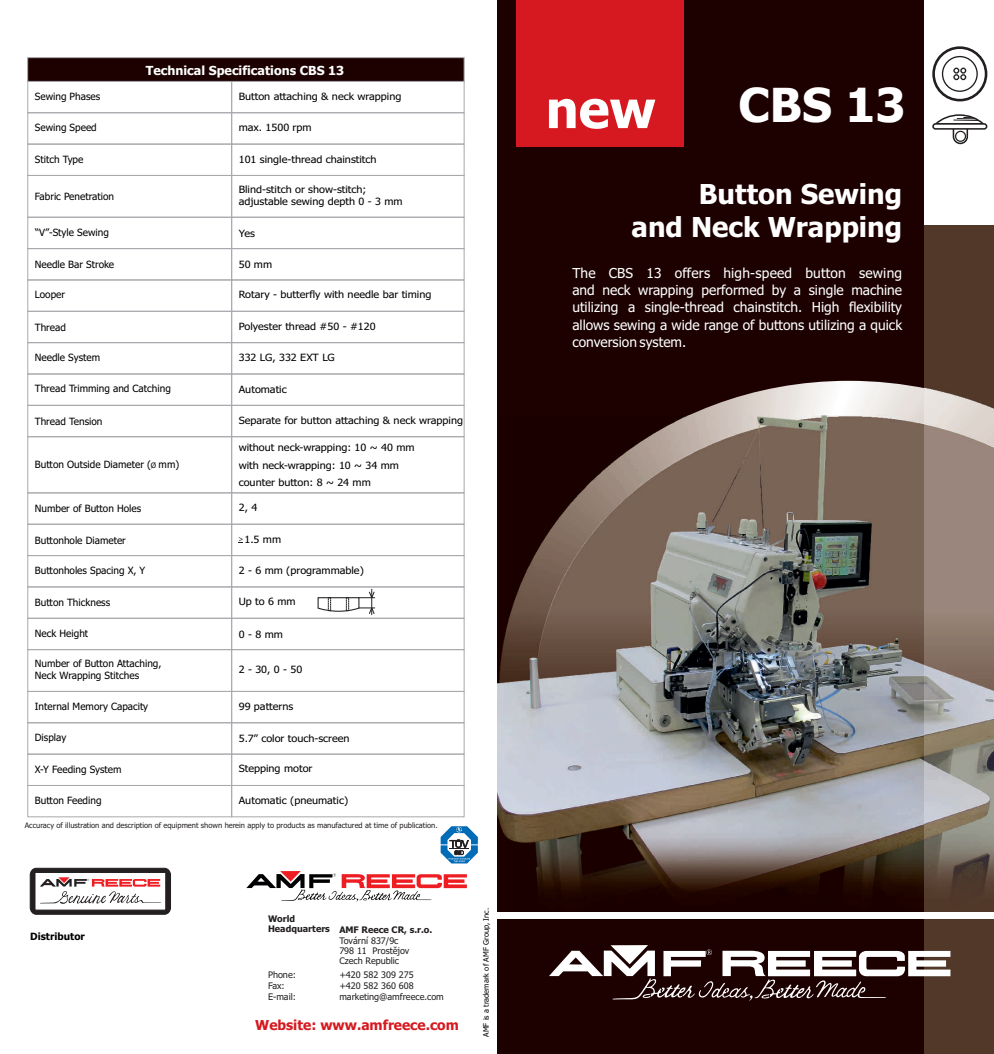
<style>
.page{position:relative;width:994px;height:1054px;background:#fff}
.page>*{position:absolute;margin:0;border:0;box-sizing:border-box;transform-origin:0 0}
.t1{font:700 51.88px "Tahoma";color:#fff}
.t2{font:700 47px "Tahoma";color:#fff}
.t3{font:700 27.5px/33.2px "Tahoma";color:#fff;text-align:right}
.t4{font:13.75px/17.2px "Tahoma";color:#fff;text-align:justify}
.t5{font:700 13.75px "Tahoma";color:#d61920}
.t6{font:700 12.5px "Tahoma";color:#fff}
.t7{font:10px/17.2px "Tahoma";color:#000002;scale:1.08 1}
.t8{font:10px "Tahoma";color:#000002}
.t9{font:700 10px "Tahoma";color:#000002}
.t10{font:9px/10.9px "Tahoma";color:#231f20}
.t11{font:700 9px/10.9px "Tahoma";color:#231f20}
.t12{font:7.5px "Tahoma";color:#231f20}
.t13{font:7.5px "Tahoma";color:#000002}
.s1{font-size:7.5px}
</style>
<div class="page">
<div style="left:497px;top:0;width:497px;height:1053px;background:#1c0100"></div>
<img style="left:692px;top:381px;width:232px;height:33px">
<div style="left:516px;top:0;width:167px;height:147px;background:#d61920"></div>
<div style="left:27px;top:436px;width:205px;height:57px;border:1px solid #a8a9ad"></div>
<div style="left:231px;top:436px;width:233px;height:57px;border:1px solid #a8a9ad"></div>
<div style="left:27px;top:785px;width:205px;height:32px;border:1px solid #a8a9ad"></div>
<div style="left:27px;top:753px;width:205px;height:32px;border:1px solid #a8a9ad"></div>
<div style="left:27px;top:722px;width:205px;height:32px;border:1px solid #a8a9ad"></div>
<div style="left:27px;top:691px;width:205px;height:32px;border:1px solid #a8a9ad"></div>
<div style="left:27px;top:618px;width:205px;height:31px;border:1px solid #a8a9ad"></div>
<div style="left:27px;top:586px;width:205px;height:32px;border:1px solid #a8a9ad"></div>
<div style="left:27px;top:555px;width:205px;height:32px;border:1px solid #a8a9ad"></div>
<div style="left:27px;top:524px;width:205px;height:31px;border:1px solid #a8a9ad"></div>
<div style="left:27px;top:492px;width:205px;height:32px;border:1px solid #a8a9ad"></div>
<div style="left:27px;top:405px;width:205px;height:32px;border:1px solid #a8a9ad"></div>
<div style="left:27px;top:373px;width:205px;height:32px;border:1px solid #a8a9ad"></div>
<div style="left:27px;top:311px;width:205px;height:32px;border:1px solid #a8a9ad"></div>
<div style="left:27px;top:279px;width:205px;height:32px;border:1px solid #a8a9ad"></div>
<div style="left:27px;top:248px;width:205px;height:32px;border:1px solid #a8a9ad"></div>
<div style="left:27px;top:217px;width:205px;height:32px;border:1px solid #a8a9ad"></div>
<div style="left:27px;top:175px;width:205px;height:42px;border:1px solid #a8a9ad"></div>
<div style="left:27px;top:144px;width:205px;height:32px;border:1px solid #a8a9ad"></div>
<div style="left:27px;top:112px;width:205px;height:32px;border:1px solid #a8a9ad"></div>
<div style="left:27px;top:81px;width:205px;height:32px;border:1px solid #a8a9ad"></div>
<div style="left:27px;top:649px;width:205px;height:42px;border:1px solid #a8a9ad"></div>
<div style="left:231px;top:785px;width:233px;height:32px;border:1px solid #a8a9ad"></div>
<div style="left:231px;top:753px;width:233px;height:32px;border:1px solid #a8a9ad"></div>
<div style="left:231px;top:722px;width:233px;height:32px;border:1px solid #a8a9ad"></div>
<div style="left:231px;top:691px;width:233px;height:32px;border:1px solid #a8a9ad"></div>
<div style="left:231px;top:618px;width:233px;height:31px;border:1px solid #a8a9ad"></div>
<div style="left:231px;top:586px;width:233px;height:32px;border:1px solid #a8a9ad"></div>
<div style="left:231px;top:555px;width:233px;height:32px;border:1px solid #a8a9ad"></div>
<div style="left:231px;top:524px;width:233px;height:31px;border:1px solid #a8a9ad"></div>
<div style="left:231px;top:492px;width:233px;height:32px;border:1px solid #a8a9ad"></div>
<div style="left:231px;top:405px;width:233px;height:32px;border:1px solid #a8a9ad"></div>
<div style="left:231px;top:373px;width:233px;height:32px;border:1px solid #a8a9ad"></div>
<div style="left:231px;top:311px;width:233px;height:32px;border:1px solid #a8a9ad"></div>
<div style="left:231px;top:279px;width:233px;height:32px;border:1px solid #a8a9ad"></div>
<div style="left:231px;top:248px;width:233px;height:32px;border:1px solid #a8a9ad"></div>
<div style="left:231px;top:217px;width:233px;height:32px;border:1px solid #a8a9ad"></div>
<div style="left:231px;top:175px;width:233px;height:42px;border:1px solid #a8a9ad"></div>
<div style="left:231px;top:144px;width:233px;height:32px;border:1px solid #a8a9ad"></div>
<div style="left:231px;top:112px;width:233px;height:32px;border:1px solid #a8a9ad"></div>
<div style="left:231px;top:81px;width:233px;height:32px;border:1px solid #a8a9ad"></div>
<div style="left:231px;top:649px;width:233px;height:42px;border:1px solid #a8a9ad"></div>
<div style="left:27px;top:57px;width:437px;height:25px;background:#1c0100;border:1px solid #a8a9ad"></div>
<div style="left:27px;top:342px;width:205px;height:32px;border:1px solid #a8a9ad"></div>
<div style="left:231px;top:342px;width:233px;height:32px;border:1px solid #a8a9ad"></div>
<svg style="left:30px;top:867px;width:141px;height:47px"></svg>
<svg style="left:246px;top:871px;width:221px;height:30px"></svg>
<svg style="left:239px;top:537px;width:4px;height:6px"></svg>
<img style="left:497px;top:415px;width:427px;height:476px">
<div style="left:924px;top:0;width:70px;height:225px;background:#fff"></div>
<img style="left:924px;top:225px;width:70px;height:828px">
<div style="left:932px;top:46px;width:55px;height:55px;border:1px solid #231f20;border-radius:50%"></div>
<svg style="left:933px;top:47px;width:53px;height:53px"></svg>
<div style="left:942px;top:56px;width:36px;height:36px;border:1px solid #231f20;border-radius:50%"></div>
<svg style="left:953px;top:68px;width:13px;height:12px"></svg>
<svg style="left:953px;top:120px;width:15px;height:24px"></svg>
<svg style="left:932px;top:123px;width:55px;height:7px"></svg>
<div style="left:955px;top:131px;width:11px;height:11px;border:1px solid #231f20;border-radius:50%"></div>
<svg style="left:932px;top:114px;width:55px;height:11px"></svg>
<svg style="left:317px;top:589px;width:58px;height:26px"></svg>
<svg style="left:441px;top:826px;width:37px;height:37px"></svg>
<div style="left:497px;top:912px;width:497px;height:7px;background:#fff"></div>
<svg style="left:549px;top:944px;width:401px;height:56px"></svg>
<p class="t8" style="left:35px;top:92px;width:67px">Sewing Phases</p>
<p class="t8" style="left:35px;top:123px;width:63px">Sewing Speed</p>
<p class="t8" style="left:35px;top:155px;width:50px">Stitch Type</p>
<p class="t8" style="left:35px;top:192px;width:81px">Fabric Penetration</p>
<p class="t8" style="left:35px;top:228px;width:75px">“V”-Style Sewing</p>
<p class="t8" style="left:35px;top:260px;width:81px">Needle Bar Stroke</p>
<p class="t8" style="left:35px;top:290px;width:32px">Looper</p>
<p class="t8" style="left:35px;top:323px;width:33px">Thread</p>
<p class="t8" style="left:35px;top:353px;width:67px">Needle System</p>
<p class="t6" style="left:146px;top:65px;width:200px">Technical Specifications CBS 13</p>
<p class="t7" style="left:239px;top:88px;width:152px">Button attaching &amp; neck wrapping</p>
<p class="t7" style="left:239px;top:120px;width:69px">max. 1500 rpm</p>
<p class="t7" style="left:239px;top:151px;width:129px">101 single-thread chainstitch</p>
<p class="t7" style="left:239px;top:194px;width:153px">adjustable sewing depth 0 - 3 mm</p>
<p class="t7" style="left:239px;top:181px;width:120px">Blind-stitch or show-stitch;</p>
<p class="t7" style="left:239px;top:225px;width:16px">Yes</p>
<p class="t7" style="left:239px;top:256px;width:32px">50 mm</p>
<p class="t7" style="left:239px;top:287px;width:180px">Rotary - butterfly with needle bar timing</p>
<p class="t7" style="left:239px;top:318px;width:128px">Polyester thread #50 - #120</p>
<p class="t7" style="left:239px;top:349px;width:90px">332 LG, 332 EXT LG</p>
<p class="t8" style="left:35px;top:385px;width:137px">Thread Trimming and Catching</p>
<p class="t8" style="left:35px;top:417px;width:69px">Thread Tension</p>
<p class="t8" style="left:35px;top:460px;width:146px">Button Outside Diameter (<span class="s1">Ø</span> mm)</p>
<p class="t8" style="left:35px;top:504px;width:108px">Number of Button Holes</p>
<p class="t8" style="left:35px;top:536px;width:93px">Buttonhole Diameter</p>
<p class="t8" style="left:35px;top:566px;width:112px">Buttonholes Spacing X, Y</p>
<p class="t8" style="left:35px;top:598px;width:77px">Button Thickness</p>
<p class="t8" style="left:35px;top:629px;width:55px">Neck Height</p>
<p class="t8" style="left:35px;top:659px;width:128px">Number of Button Attaching,</p>
<p class="t8" style="left:35px;top:671px;width:106px">Neck Wrapping Stitches</p>
<p class="t8" style="left:35px;top:702px;width:115px">Internal Memory Capacity</p>
<p class="t8" style="left:35px;top:733px;width:33px">Display</p>
<p class="t8" style="left:35px;top:764px;width:88px">X-Y Feeding System</p>
<p class="t8" style="left:35px;top:796px;width:68px">Button Feeding</p>
<p class="t7" style="left:239px;top:382px;width:46px">Automatic</p>
<p class="t7" style="left:239px;top:412px;width:209px">Separate for button attaching &amp; neck wrapping</p>
<p class="t7" style="left:239px;top:440px;width:164px">without neck-wrapping: 10 ~ 40 mm with neck-wrapping: 10 ~ 34 mm counter button: 8 ~ 24 mm</p>
<p class="t7" style="left:239px;top:500px;width:19px">2, 4</p>
<p class="t7" style="left:244px;top:532px;width:36px">1.5 mm</p>
<p class="t7" style="left:239px;top:562px;width:117px">2 - 6 mm (programmable)</p>
<p class="t7" style="left:239px;top:593px;width:54px">Up to 6 mm</p>
<p class="t7" style="left:239px;top:626px;width:42px">0 - 8 mm</p>
<p class="t7" style="left:239px;top:661px;width:60px">2 - 30, 0 - 50</p>
<p class="t7" style="left:239px;top:698px;width:52px">99 patterns</p>
<p class="t7" style="left:239px;top:730px;width:104px">5.7” color touch-screen</p>
<p class="t7" style="left:239px;top:761px;width:70px">Stepping motor</p>
<p class="t7" style="left:239px;top:792px;width:103px">Automatic (pneumatic)</p>
<p class="t12" style="left:25px;top:822px;width:414px">Accuracy of illustration and description of equipment shown herein apply to products as manufactured at time of publication.</p>
<p class="t9" style="left:30px;top:932px;width:56px">Distributor</p>
<p class="t11" style="left:268px;top:913px;width:63px">World<br>Headquarters</p>
<p class="t10" style="left:268px;top:970px;width:30px">Phone:<br>Fax:<br>E-mail:</p>
<p class="t11" style="left:339px;top:924px;width:95px">AMF Reece CR, s.r.o.</p>
<p class="t10" style="left:339px;top:935px;width:72px">Tovární 837/9c<br>798 11 Prostějov</p>
<p class="t10" style="left:339px;top:970px;width:106px">+420 582 309 275<br>+420 582 360 608 marketing@amfreece.com</p>
<p class="t10" style="left:339px;top:956px;width:61px">Czech Republic</p>
<h3 class="t5" style="left:255px;top:1019px;width:205px">Website: www.amfreece.com</h3>
<p class="t13" style="left:483px;top:1036px;width:130px;rotate:-90deg">AMF is a trademark of AMF Group, Inc.</p>
<h1 class="t1" style="left:545px;top:88px;width:112px">new</h1>
<h2 class="t2" style="left:738px;top:86px;width:169px">CBS 13</h2>
<h3 class="t3" style="left:632px;top:180px;width:272px">Button Sewing<br>and Neck Wrapping</h3>
<h3 class="t4" style="left:572px;top:265px;width:331px">The CBS 13 offers high-speed button sewing and neck wrapping performed by a single machine utilizing a single-thread chainstitch. High flexibility allows sewing a wide range of buttons utilizing a quick conversion system.</h3>
</div>
